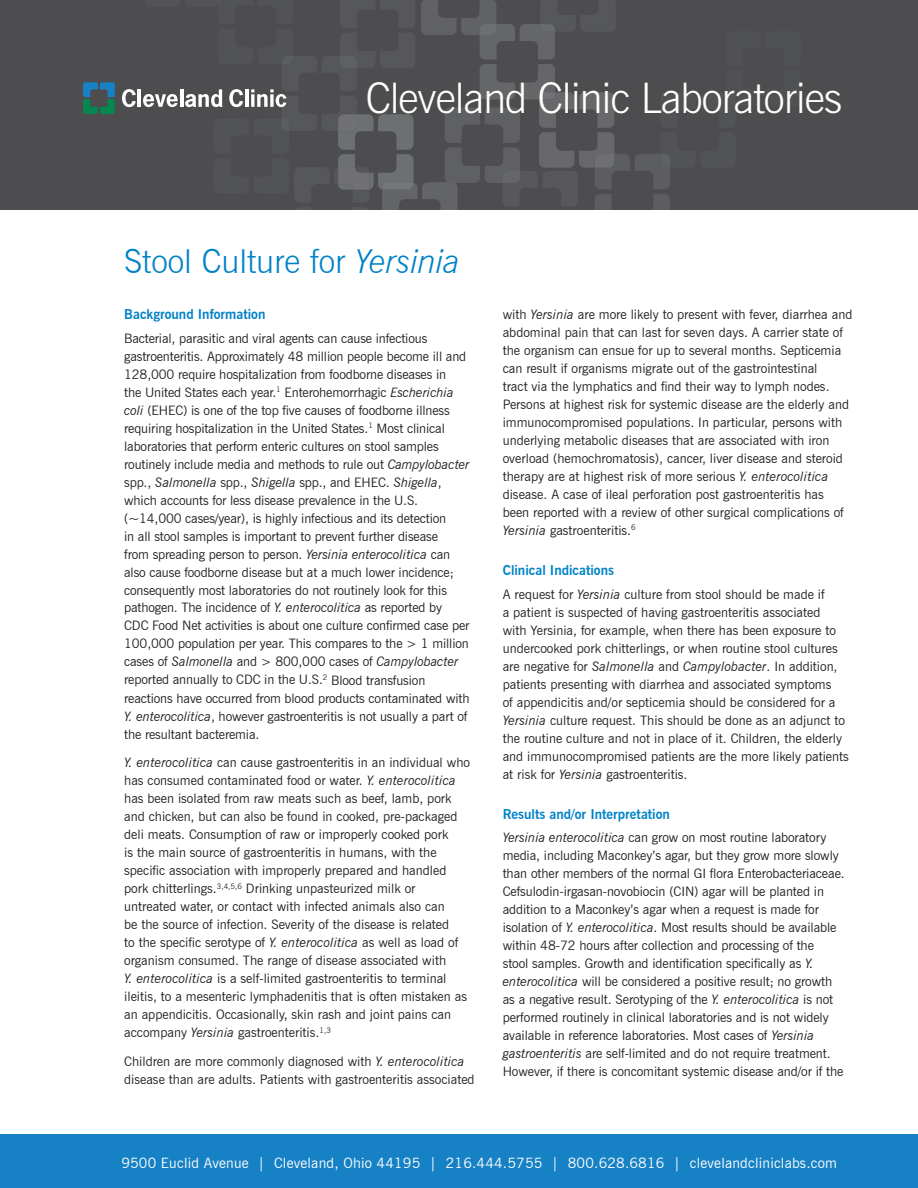
<style>
.page{position:relative;width:918px;height:1188px;background:#fff}
.page>*{position:absolute;margin:0;border:0;box-sizing:border-box;transform-origin:0 0}
.t1{font:300 42px "News Gothic BT";letter-spacing:-.025em;color:#fff}
.t2{font:300 33px "News Gothic BT";color:#0082c8}
.t3{font:14.25px "News Gothic BT";letter-spacing:.015em;color:#fff}
.t4{font:700 13.5px "News Gothic BT";color:#0082c8}
.t5{font:13.05px/18px "News Gothic BT";color:#231f20}
.s1{font-style:italic}
</style>
<div class="page">
<div style="left:0;top:0;width:918px;height:210px;background:#4d4d4f"></div>
<svg style="left:83px;top:82px;width:32px;height:32px"></svg>
<svg style="left:122px;top:89px;width:14px;height:18px"></svg>
<hr style="left:138px;top:89px;width:3px;height:18px;background:#fff">
<svg style="left:143px;top:0;width:527px;height:210px"></svg>
<div style="left:0;top:1134px;width:918px;height:54px;background:#1781c5"></div>
<h1 class="t1" style="left:366px;top:73px;width:478px">Cleveland Clinic Laboratories</h1>
<h2 class="t2" style="left:124px;top:242px;width:338px">Stool Culture for <span class="s1">Yersinia</span></h2>
<p class="t4" style="left:124px;top:306px;width:143px">Background Information</p>
<p class="t5" style="left:124px;top:329px;width:347px">Bacterial, parasitic and viral agents can cause infectious gastroenteritis. Approximately 48 million people become ill and 128,000 require hospitalization from foodborne diseases in<br>the United States each year.<sup>1</sup> Enterohemorrhagic <span class="s1">Escherichia coli</span> (EHEC) is one of the top five causes of foodborne illness requiring hospitalization in the United States.<sup>1</sup> Most clinical laboratories that perform enteric cultures on stool samples routinely include media and methods to rule out <span class="s1">Campylobacter </span>spp., <span class="s1">Salmonella</span> spp., <span class="s1">Shigella</span> spp., and EHEC. <span class="s1">Shigella</span>, which accounts for less disease prevalence in the U.S. (~14,000 cases/year), is highly infectious and its detection<br>in all stool samples is important to prevent further disease<br>from spreading person to person. <span class="s1">Yersinia enterocolitica</span> can also cause foodborne disease but at a much lower incidence; consequently most laboratories do not routinely look for this pathogen. The incidence of <span class="s1">Y. enterocolitica</span> as reported by CDC Food Net activities is about one culture confirmed case per 100,000 population per year. This compares to the &gt; 1 million cases of <span class="s1">Salmonella</span> and &gt; 800,000 cases of <span class="s1">Campylobacter </span>reported annually to CDC in the U.S.<sup>2</sup> Blood transfusion reactions have occurred from blood products contaminated with <span class="s1">Y. enterocolitica</span>, however gastroenteritis is not usually a part of the resultant bacteremia.</p>
<p class="t5" style="left:124px;top:754px;width:347px"><span class="s1">Y. enterocolitica</span> can cause gastroenteritis in an individual who has consumed contaminated food or water. <span class="s1">Y. enterocolitica </span>has been isolated from raw meats such as beef, lamb, pork and chicken, but can also be found in cooked, pre-packaged deli meats. Consumption of raw or improperly cooked pork<br>is the main source of gastroenteritis in humans, with the specific association with improperly prepared and handled pork chitterlings.<sup>3,4,5,6</sup> Drinking unpasteurized milk or untreated water, or contact with infected animals also can<br>be the source of infection. Severity of the disease is related<br>to the specific serotype of <span class="s1">Y. enterocolitica</span> as well as load of organism consumed. The range of disease associated with<br><span class="s1">Y. enterocolitica</span> is a self-limited gastroenteritis to terminal ileitis, to a mesenteric lymphadenitis that is often mistaken as an appendicitis. Occasionally, skin rash and joint pains can accompany <span class="s1">Yersinia</span> gastroenteritis.<sup>1,3</sup></p>
<p class="t5" style="left:124px;top:1052px;width:352px">Children are more commonly diagnosed with <span class="s1">Y. enterocolitica </span>disease than are adults. Patients with gastroenteritis associated</p>
<p class="t5" style="left:503px;top:305px;width:351px">with <span class="s1">Yersinia</span> are more likely to present with fever, diarrhea and abdominal pain that can last for seven days. A carrier state of the organism can ensue for up to several months. Septicemia can result if organisms migrate out of the gastrointestinal<br>tract via the lymphatics and find their way to lymph nodes.<br>Persons at highest risk for systemic disease are the elderly and immunocompromised populations. In particular, persons with underlying metabolic diseases that are associated with iron overload (hemochromatosis), cancer, liver disease and steroid therapy are at highest risk of more serious <span class="s1">Y. enterocolitica </span>disease. A case of ileal perforation post gastroenteritis has been reported with a review of other surgical complications of <span class="s1">Yersinia</span> gastroenteritis.<sup>6</sup></p>
<p class="t4" style="left:503px;top:562px;width:113px">Clinical Indications</p>
<p class="t5" style="left:503px;top:585px;width:348px">A request for <span class="s1">Yersinia</span> culture from stool should be made if<br>a patient is suspected of having gastroenteritis associated<br>with Yersinia, for example, when there has been exposure to undercooked pork chitterlings, or when routine stool cultures are negative for <span class="s1">Salmonella</span> and <span class="s1">Campylobacter</span>. In addition, patients presenting with diarrhea and associated symptoms<br>of appendicitis and/or septicemia should be considered for a <span class="s1">Yersinia</span> culture request. This should be done as an adjunct to the routine culture and not in place of it. Children, the elderly and immunocompromised patients are the more likely patients at risk for <span class="s1">Yersinia</span> gastroenteritis.</p>
<p class="t4" style="left:503px;top:806px;width:169px">Results and/or Interpretation</p>
<p class="t5" style="left:503px;top:829px;width:344px"><span class="s1">Yersinia enterocolitica</span> can grow on most routine laboratory media, including Maconkey’s agar, but they grow more slowly than other members of the normal GI flora Enterobacteriaceae.<br>Cefsulodin-irgasan-novobiocin (CIN) agar will be planted in addition to a Maconkey’s agar when a request is made for isolation of <span class="s1">Y. enterocolitica</span>. Most results should be available within 48-72 hours after collection and processing of the<br>stool samples. Growth and identification specifically as <span class="s1">Y. enterocolitica</span> will be considered a positive result; no growth as a negative result. Serotyping of the <span class="s1">Y. enterocolitica</span> is not performed routinely in clinical laboratories and is not widely available in reference laboratories. Most cases of <span class="s1">Yersinia gastroenteritis</span> are self-limited and do not require treatment.<br>However, if there is concomitant systemic disease and/or if the</p>
<p class="t3" style="left:121px;top:1154px;width:717px">9500 Euclid Avenue | Cleveland, Ohio 44195 | 216.444.5755 | 800.628.6816 | clevelandcliniclabs.com</p>
</div>
